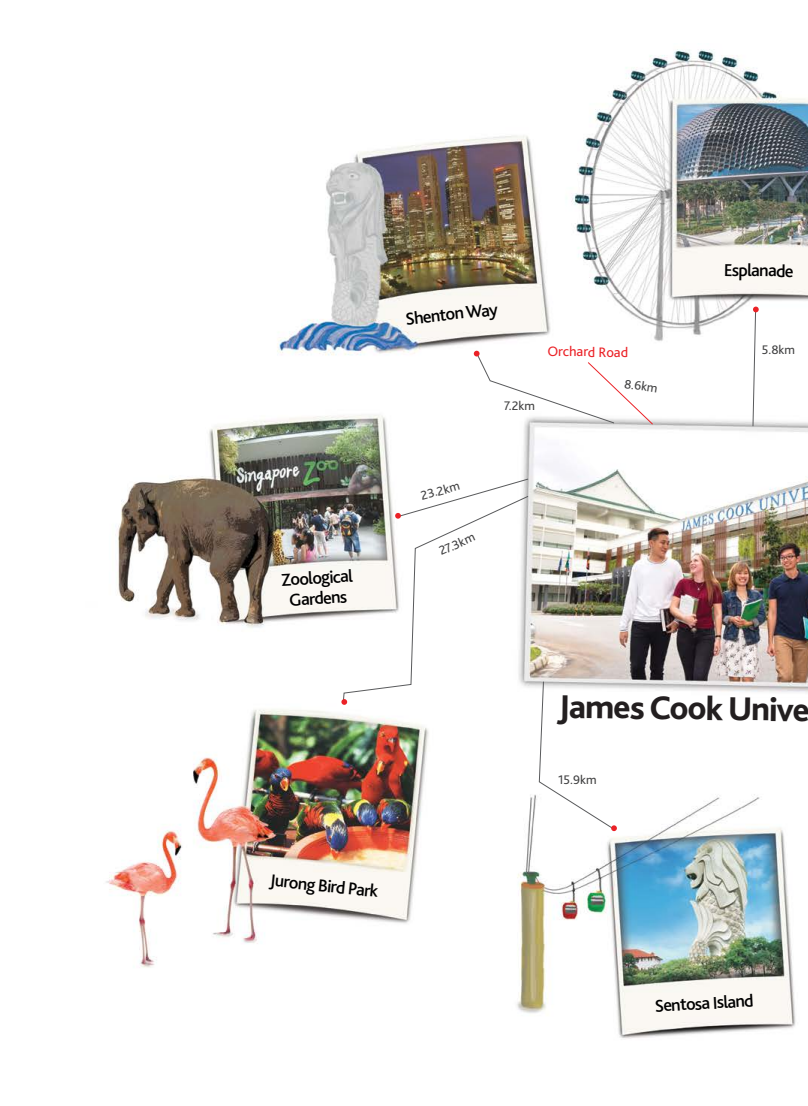
<style>
.page{position:relative;width:808px;height:1106px;background:#fff}
.page>*{position:absolute;margin:0;border:0;box-sizing:border-box;transform-origin:0 0}
.t1{font:800 34.5px "Bliss 2";color:#231f20}
.t2{font:500 18px/20.4px "Bliss 2";color:#000;text-align:center}
.t3{font:14.4px "Bliss 2";color:#eb2227}
.t4{font:13.05px "Bliss 2";color:#414142}
</style>
<div class="page">
<img style="left:106px;top:49px;width:702px;height:990px">
<svg style="left:343px;top:495px;width:186px;height:207px"></svg>
<svg style="left:395px;top:478px;width:134px;height:40px"></svg>
<svg style="left:341px;top:699px;width:6px;height:6px"></svg>
<svg style="left:539px;top:681px;width:78px;height:150px"></svg>
<svg style="left:474px;top:351px;width:180px;height:74px"></svg>
<svg style="left:752px;top:306px;width:7px;height:121px"></svg>
<p class="t2" style="left:281px;top:569px;width:73px;rotate:-3deg">Zoological<br>Gardens</p>
<p class="t2" style="left:405px;top:308px;width:94px;rotate:-6deg">Shenton Way</p>
<p class="t4" style="left:504px;top:397px;width:32px">7.2km</p>
<p class="t3" style="left:548px;top:342px;width:82px;rotate:1deg">Orchard Road</p>
<p class="t4" style="left:626px;top:375px;width:35px;rotate:9deg">8.6km</p>
<p class="t4" style="left:419px;top:488px;width:41px;rotate:-16deg">23.2km</p>
<p class="t4" style="left:436px;top:544px;width:39px;rotate:-24deg">27.3km</p>
<p class="t2" style="left:724px;top:259px;width:71px;rotate:1deg">Esplanade</p>
<p class="t4" style="left:762px;top:342px;width:35px">5.8km</p>
<h1 class="t1" style="left:559px;top:684px;width:253px;rotate:1deg">James Cook Unive</h1>
<p class="t4" style="left:558px;top:771px;width:40px">15.9km</p>
<p class="t2" style="left:271px;top:869px;width:110px;rotate:6deg">Jurong Bird Park</p>
<p class="t2" style="left:654px;top:995px;width:101px;rotate:-3deg">Sentosa Island</p>
</div>
